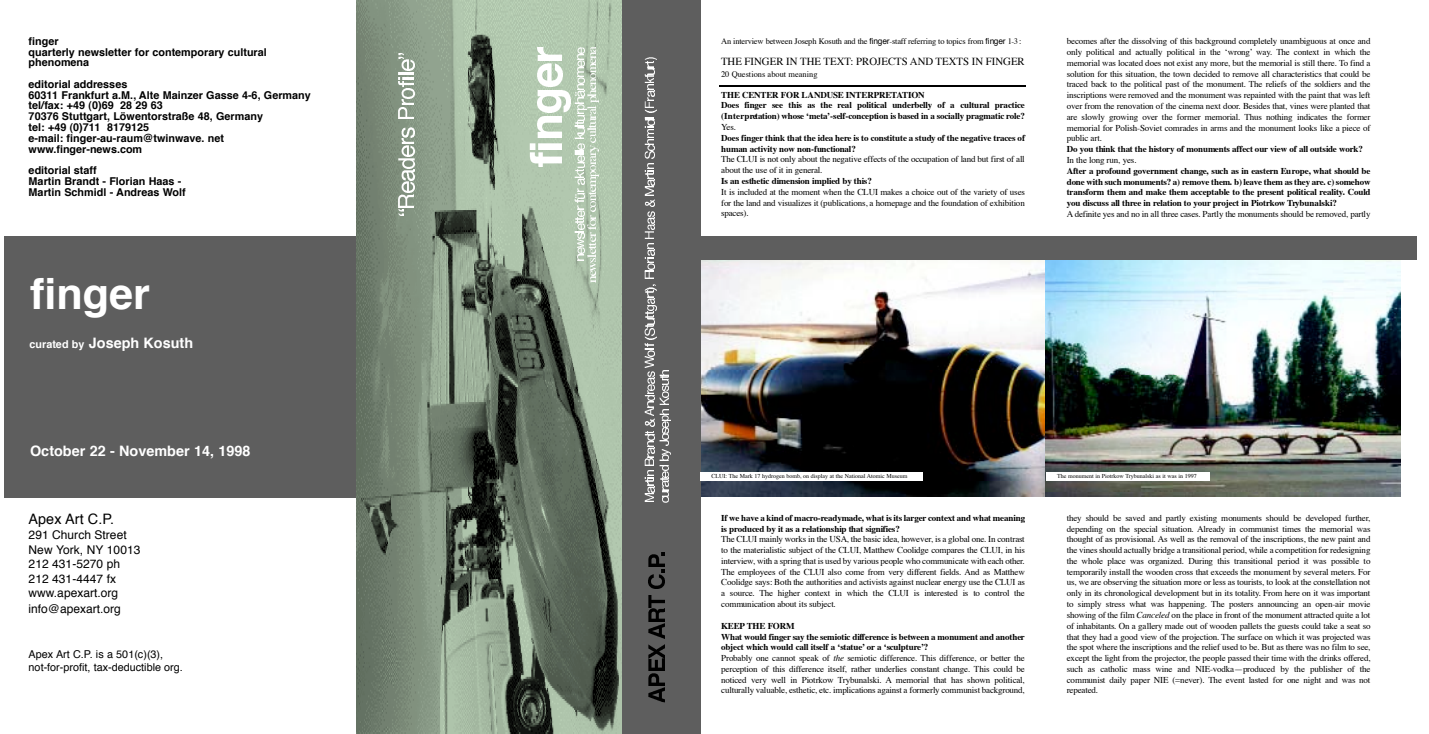
<style>
.page{position:relative;width:1429px;height:734px;background:#fff}
.page>*{position:absolute;margin:0;border:0;box-sizing:border-box;transform-origin:0 0}
.t1{font:700 43.2px "Helvetica";color:#fff}
.t2{font:700 14.4px "Helvetica";color:#fff}
.t3{font:14.4px "Helvetica";color:#000}
.t4{font:12px/14.4px "Helvetica";color:#000}
.t5{font:700 10.8px/10.8px "Helvetica";color:#000}
.t6{font:10.8px/12.9px "Helvetica";color:#000}
.t7{font:10.8px "Times";color:#000}
.t8{font:9px/10.8px "Times";letter-spacing:-.02em;color:#000;text-align:justify}
.t9{font:700 9px/10.8px "Times";letter-spacing:-.02em;color:#000}
.t10{font:8.4px "Times";letter-spacing:-.02em;color:#000}
.t11{font:8.4px "Times";color:#000}
.t12{font:6px "Times";color:#000}
.s1{font-size:10.8px}
.s2{font-family:"Helvetica"}
.s3{font-weight:700}
.s4{font-style:italic}
</style>
<div class="page">
<img style="left:701px;top:260px;width:345px;height:236px">
<div style="left:5px;top:236px;width:362px;height:262px;background:#5e5e5e"></div>
<img style="left:1046px;top:260px;width:354px;height:236px">
<img style="left:357px;top:0;width:265px;height:734px">
<div style="left:622px;top:0;width:79px;height:734px;background:#5e5e5e"></div>
<svg style="left:644px;top:244px;width:10px;height:34px"></svg>
<svg style="left:644px;top:57px;width:12px;height:181px"></svg>
<svg style="left:644px;top:284px;width:25px;height:218px"></svg>
<img style="left:519px;top:153px;width:42px;height:13px">
<img style="left:526px;top:143px;width:35px;height:6px">
<img style="left:535px;top:117px;width:26px;height:20px">
<img style="left:535px;top:90px;width:36px;height:22px">
<img style="left:535px;top:64px;width:27px;height:22px">
<img style="left:535px;top:47px;width:26px;height:13px">
<img style="left:596px;top:171px;width:2px;height:6px">
<img style="left:596px;top:96px;width:2px;height:6px">
<svg style="left:574px;top:47px;width:22px;height:235px;background:#c3d3c1"></svg>
<div style="left:698px;top:236px;width:719px;height:24px;background:#5e5e5e"></div>
<img style="left:648px;top:687px;width:16px;height:15px">
<img style="left:648px;top:673px;width:16px;height:12px">
<img style="left:648px;top:644px;width:16px;height:27px">
<img style="left:648px;top:624px;width:16px;height:14px">
<img style="left:648px;top:595px;width:16px;height:26px">
<img style="left:648px;top:574px;width:17px;height:14px">
<img style="left:648px;top:554px;width:16px;height:12px">
<hr style="left:720px;top:86px;width:306px;height:1px;background:#000">
<div style="left:700px;top:472px;width:222px;height:8px;background:#fff"></div>
<div style="left:1046px;top:472px;width:164px;height:8px;background:#fff"></div>
<svg style="left:397px;top:210px;width:6px;height:5px"></svg>
<img style="left:397px;top:194px;width:17px;height:13px">
<img style="left:400px;top:182px;width:14px;height:10px">
<img style="left:400px;top:170px;width:14px;height:10px">
<img style="left:397px;top:158px;width:17px;height:11px">
<img style="left:400px;top:146px;width:14px;height:10px">
<img style="left:400px;top:128px;width:14px;height:16px">
<img style="left:397px;top:107px;width:17px;height:12px">
<img style="left:400px;top:88px;width:14px;height:17px">
<img style="left:397px;top:81px;width:17px;height:6px">
<svg style="left:397px;top:73px;width:17px;height:6px"></svg>
<img style="left:400px;top:60px;width:14px;height:11px">
<svg style="left:397px;top:53px;width:6px;height:5px"></svg>
<p class="t5" style="left:29px;top:36px;width:240px">finger<br>quarterly newsletter for contemporary cultural phenomena</p>
<p class="t5" style="left:29px;top:80px;width:284px">editorial addresses<br>60311 Frankfurt a.M., Alte Mainzer Gasse 4-6, Germany tel/fax: +49 (0)69 28 29 63<br>70376 Stuttgart, Löwentorstraße 48, Germany<br>tel: +49 (0)711 8179125<br>e-mail: finger-au-raum@twinwave. net www.finger-news.com</p>
<p class="t5" style="left:29px;top:166px;width:159px">editorial staff<br>Martin Brandt - Florian Haas -<br>Martin Schmidl - Andreas Wolf</p>
<h1 class="t1" style="left:30px;top:276px;width:121px">finger</h1>
<h2 class="t2" style="left:30px;top:337px;width:165px"><span class="s1">curated by</span> Joseph Kosuth</h2>
<h2 class="t2" style="left:30px;top:445px;width:222px">October 22 - November 14, 1998</h2>
<h2 class="t3" style="left:29px;top:512px;width:87px">Apex Art C.P.</h2>
<h3 class="t4" style="left:29px;top:529px;width:113px">291 Church Street<br>New York, NY 10013<br>212 431-5270 ph<br>212 431-4447 fx www.apexart.org</h3>
<h3 class="t4" style="left:29px;top:602px;width:94px">info@apexart.org</h3>
<p class="t6" style="left:29px;top:648px;width:156px">Apex Art C.P. is a 501(c)(3), not-for-profit, tax-deductible org.</p>
<p class="t10" style="left:721px;top:38px;width:302px">An interview between Joseph Kosuth and the <span class="s2">fin g e r</span>-s ta ff referring to topics from <span class="s2">finger</span> 1-3 :</p>
<p class="t7" style="left:721px;top:57px;width:305px">THE FINGER IN THE TEXT: PROJECTS AND TEXTS IN FINGER</p>
<p class="t11" style="left:721px;top:70px;width:98px">20 Questions about meaning</p>
<p class="t9" style="left:721px;top:90px;width:305px">THE CENTER FOR LANDUSE INTERPRETAT I O N<br>Does finger see this as the real political underbelly of a cultural practice ( I n t e r p retation) whose ‘meta’-self-conception is based in a socially pragmatic ro le ?</p>
<p class="t8" style="left:721px;top:122px;width:16px">Ye s .</p>
<p class="t9" style="left:721px;top:133px;width:305px">Does finger think that the idea here is to constitute a study of the negative traces of human activity now non-functional?</p>
<p class="t8" style="left:721px;top:155px;width:305px">The CLUI is not only about the negative effects of the occupation of land but first of all about the use of it in general.</p>
<p class="t9" style="left:721px;top:176px;width:152px">Is an esthetic dimension implied by this?</p>
<p class="t8" style="left:721px;top:187px;width:305px">It is included at the moment when the CLUI makes a choice out of the variety of uses for the land and visualizes it (publications, a homepage and the foundation of exhibition s p a c e s ).</p>
<p class="t8" style="left:1067px;top:36px;width:305px">becomes after the dissolving of this background completely unambiguous at once and only political and actually political in the ‘wrong’ w a y. The context in which the memorial was located does not exist any more, but the memorial is still there. To find a solution for this situation, the town decided to remove all characteristics that could be traced back to the political past of the monument. The reliefs of the soldiers and the inscriptions were removed and the monument was repainted with the paint that was left over from the renovation of the cinema next door. Besides that, vines were planted that are slowly growing over the former memorial. Thus nothing indicates the former memorial for Polish-Soviet comrades in arms and the monument looks like a piece of public art.</p>
<p class="t9" style="left:1067px;top:144px;width:298px">Do you think that the history of monuments affect our view of all outside work?</p>
<p class="t8" style="left:1067px;top:155px;width:71px">In the long run, yes.</p>
<p class="t9" style="left:1067px;top:166px;width:305px;text-align:justify">A fte r a profound government change, such as in eastern Eu rope, what should be done with such monuments? a) remove them. b) leave them as they are. c) somehow transform them and make them acceptable to the present political re a lity. Could you discuss all three in relation to your p roject in Piotrkow Try b u n a ls k i?</p>
<p class="t8" style="left:1067px;top:209px;width:305px">A definite yes and no in all three cases. Partly the monuments should be removed, partly</p>
<p class="t12" style="left:711px;top:473px;width:197px">CLUI: The Mark 17 hydrogen bomb, on display at the National Atomic Museum</p>
<p class="t12" style="left:1057px;top:473px;width:141px">The monument in Piotrkow Trybunalski as it was in 1997</p>
<p class="t9" style="left:721px;top:513px;width:306px">If we have a kind of macro -readymade, what is its larger context and what meaning is produced by it as a relationship that signifies?</p>
<p class="t8" style="left:721px;top:534px;width:305px">The CLUI mainly works in the USA, the basic idea, however, is a global one. In contrast to the materialistic subject of the CLUI, Matthew Coolidge compares the CLUI, in his in te rv ie w, with a spring that is used by various people who communicate with each other.<br>The employees of the CLUI also come from very different fields. And as Matthew Coolidge says: Both the authorities and activists against nuclear energy use the CLUI as a source. The higher context in which the CLUI is interested is to control the communication about its subject.</p>
<p class="t8" style="left:721px;top:621px;width:305px;text-align:left"><span class="s3">K E E P THE FORM<br>What would finger say the semiotic diff e rence is between a monument and another object which would call itself a ‘statue’ o r a ‘sculpture ’?<br></span>Probably one cannot speak of <span class="s4">th e</span> semiotic difference. This difference, or better the perception of this difference itself, rather underlies constant change. This could be noticed very well in Piotrkow Trybunalski. A memorial that has shown political, culturally valuable, esthetic, etc. implications against a formerly communist background,</p>
<p class="t8" style="left:1067px;top:513px;width:306px">they should be saved and partly existing monuments should be developed further, depending on the special situation. Already in communist times the memorial was thought of as provisional. As well as the removal of the inscriptions, the new paint and the vines should actually bridge a transitional period, while a competition for redesigning the whole place was organized. During this transitional period it was possible to temporarily install the wooden cross that exceeds the monument by several meters. For us, we are observing the situation more or less as tourists, to look at the constellation not only in its chronological development but in its totality. From here on it was important to simply stress what was happening. The posters announcing an open-air movie showing of the film <span class="s4">C a n c e le d</span> on the place in front of the monument attracted quite a lot of inhabitants. On a gallery made out of wooden pallets the guests could take a seat so that they had a good view of the projection. The surface on which it was projected was the spot where the inscriptions and the relief used to be. But as there was no film to see, except the light from the projector, the people passed their time with the drinks offe re d , such as catholic mass wine and NIE-vodka—produced by the publisher of the communist daily paper NIE (=never). The event lasted for one night and was not re p e a te d .</p>
</div>
